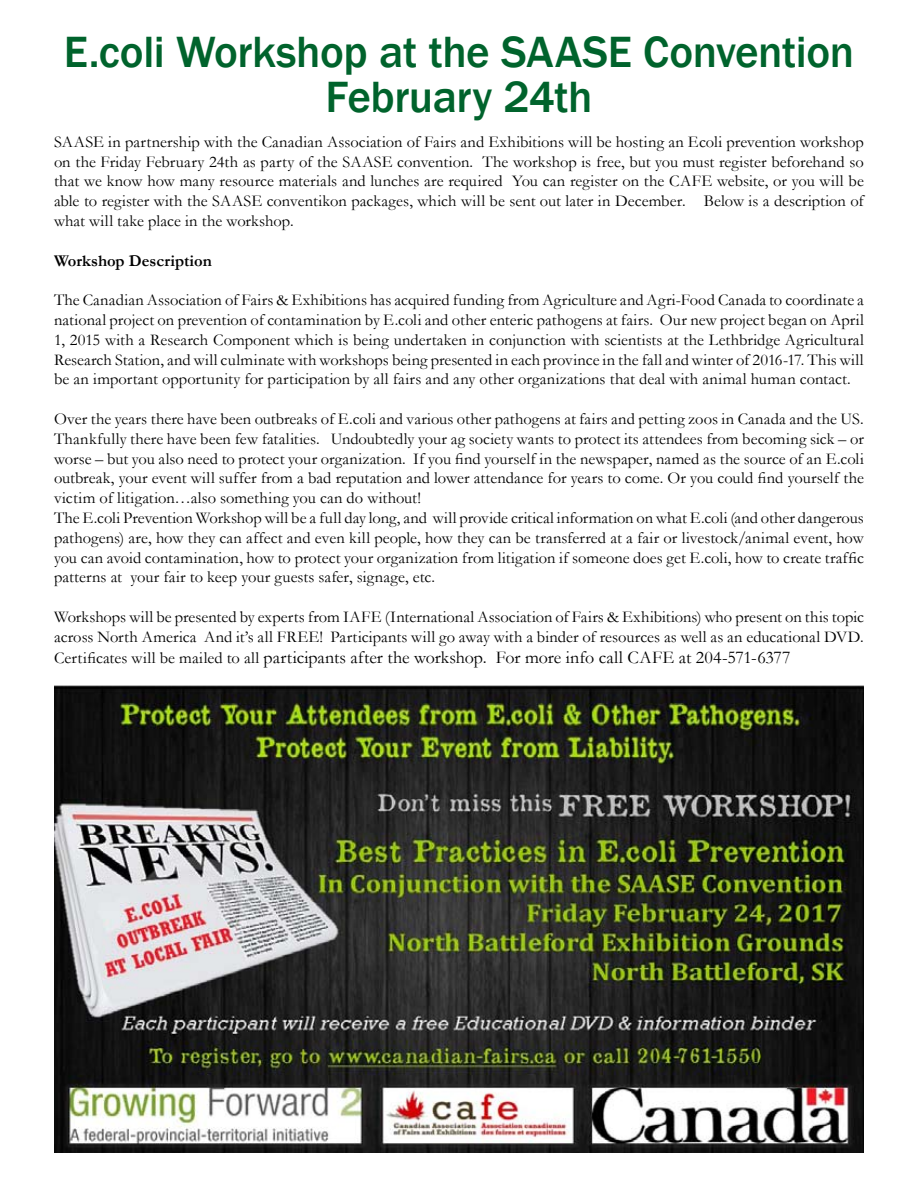
<style>
.page{position:relative;width:918px;height:1188px;background:#fff}
.page>*{position:absolute;margin:0;border:0;box-sizing:border-box;transform-origin:0 0}
.t1{font:500 45px/45px "Franklin Gothic";letter-spacing:-.01em;color:#00632c;text-align:center}
.t2{font:18px "Garamond";color:#000}
.t3{font:16.5px/19.8px "Garamond";letter-spacing:.005em;color:#000;text-align:justify}
.t4{font:700 16.5px "Garamond";letter-spacing:-.005em;color:#000}
.s1{font-size:16.5px}
</style>
<div class="page">
<img style="left:54px;top:685px;width:810px;height:467px">
<h1 class="t1" style="left:64px;top:30px;width:792px">E.coli Workshop at the SAASE Convention<br>February 24th</h1>
<p class="t3" style="left:54px;top:131px;width:811px">SAASE in partnership with the Canadian Association of Fairs and Exhibitions will be hosting an Ecoli prevention workshop on the Friday February 24th as party of the SAASE convention. The workshop is free, but you must register beforehand so that we know how many resource materials and lunches are required You can register on the CAFE website, or you will be able to register with the SAASE conventikon packages, which will be sent out later in December. Below is a description of what will take place in the workshop.</p>
<p class="t4" style="left:54px;top:249px;width:159px">Workshop Description</p>
<p class="t3" style="left:54px;top:290px;width:811px">The Canadian Association of Fairs &amp; Exhibitions has acquired funding from Agriculture and Agri-Food Canada to coordinate a national project on prevention of contamination by E.coli and other enteric pathogens at fairs. Our new project began on April 1, 2015 with a Research Component which is being undertaken in conjunction with scientists at the Lethbridge Agricultural Research Station, and will culminate with workshops being presented in each province in the fall and winter of 2016-17. This will be an important opportunity for participation by all fairs and any other organizations that deal with animal human contact.</p>
<p class="t3" style="left:54px;top:409px;width:811px;text-align:left">Over the years there have been outbreaks of E.coli and various other pathogens at fairs and petting zoos in Canada and the US.<br>Thankfully there have been few fatalities. Undoubtedly your ag society wants to protect its attendees from becoming sick – or worse – but you also need to protect your organization. If you find yourself in the newspaper, named as the source of an E.coli outbreak, your event will suffer from a bad reputation and lower attendance for years to come. Or you could find yourself the victim of litigation…also something you can do without!<br>The E.coli Prevention Workshop will be a full day long, and will provide critical information on what E.coli (and other dangerous pathogens) are, how they can affect and even kill people, how they can be transferred at a fair or livestock/animal event, how you can avoid contamination, how to protect your organization from litigation if someone does get E.coli, how to create traffic patterns at your fair to keep your guests safer, signage, etc.</p>
<p class="t3" style="left:54px;top:607px;width:812px">Workshops will be presented by experts from IAFE (International Association of Fairs &amp; Exhibitions) who present on this topic across North America And it’s all FREE! Participants will go away with a binder of resources as well as an educational DVD.</p>
<p class="t2" style="left:54px;top:646px;width:738px"><span class="s1">Certificates will be mailed to all</span> participants after the workshop. For more info call CAFE at 204-571-6377</p>
</div>
